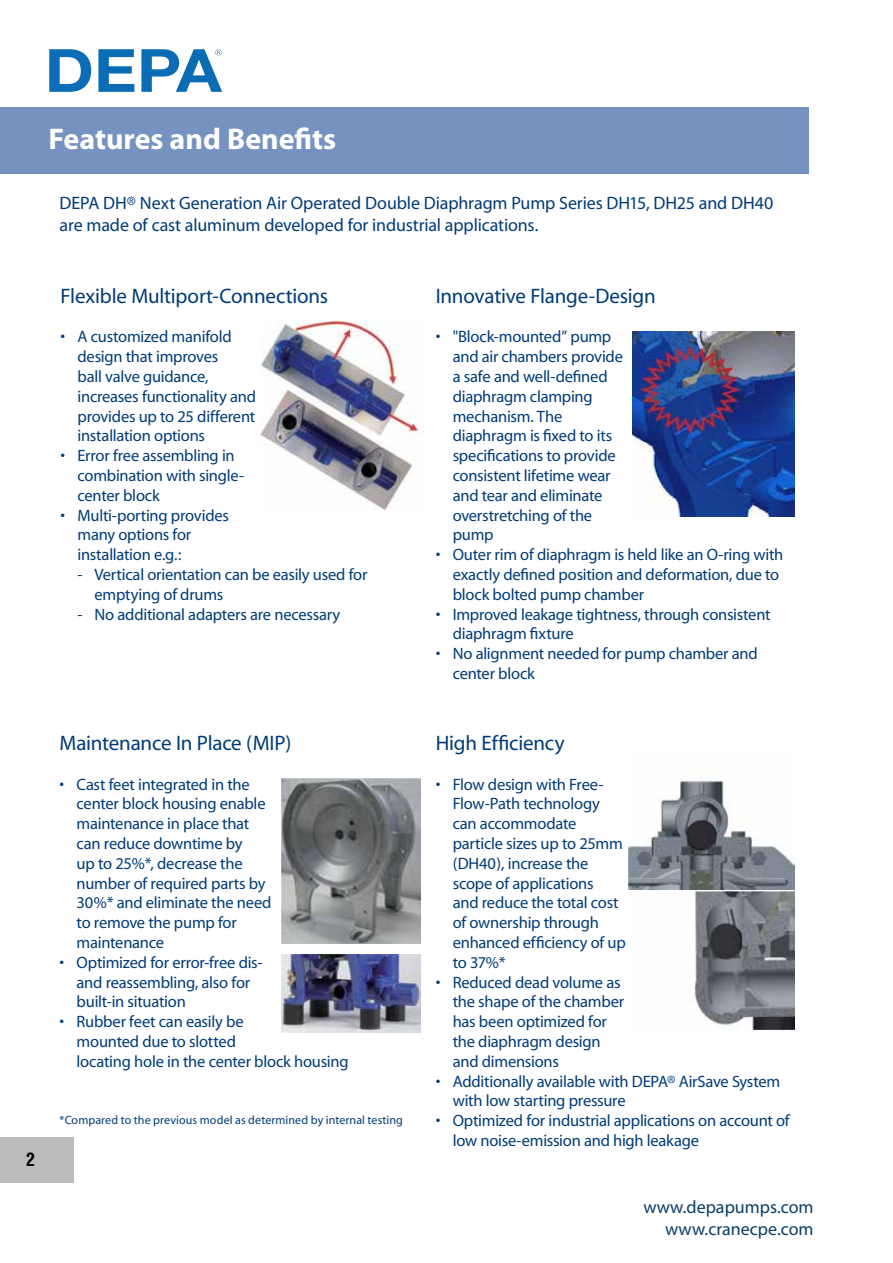
<style>
.page{position:relative;width:893px;height:1263px;background:#fff}
.page>*{position:absolute;margin:0;border:0;box-sizing:border-box;transform-origin:0 0}
.t1{font:700 30px "Myriad";color:#fff}
.t2{font:21px "Myriad";letter-spacing:-.01em;color:#003b78}
.t3{font:18px/21.6px "Myriad";letter-spacing:-.01em;color:#003b78}
.t4{font:18px/21.6px "Myriad Pro";color:#0c3d66;text-align:right}
.t5{font:700 condensed 18px "Helvetica";color:#000}
.t6{font:16.5px/19.8px "Myriad";letter-spacing:-.015em;color:#003b78}
.t7{font:12px "Myriad";letter-spacing:.01em;color:#003b78}
</style>
<div class="page">
<div style="left:0;top:1137px;width:73px;height:46px;background:#babcbe"></div>
<div style="left:0;top:107px;width:808px;height:66px;background:#7592c1"></div>
<svg style="left:49px;top:49px;width:42px;height:43px"></svg>
<svg style="left:98px;top:49px;width:36px;height:43px"></svg>
<svg style="left:141px;top:49px;width:81px;height:43px"></svg>
<img style="left:282px;top:779px;width:138px;height:164px">
<img style="left:261px;top:321px;width:158px;height:189px">
<img style="left:282px;top:955px;width:138px;height:78px">
<img style="left:632px;top:332px;width:162px;height:184px">
<img style="left:628px;top:780px;width:166px;height:249px">
<h1 class="t1" style="left:49px;top:124px;width:289px">Features and Benefits</h1>
<p class="t3" style="left:60px;top:193px;width:715px">DEPA DH® Next Generation Air Operated Double Diaphragm Pump Series DH15, DH25 and DH40 are made of cast aluminum developed for industrial applications.</p>
<p class="t2" style="left:61px;top:285px;width:269px">Flexible Multiport-Connections</p>
<p class="t6" style="left:78px;top:328px;width:180px;text-indent:-17px">• A customized manifold design that improves<br>ball valve guidance, increases functionality and provides up to 25 different installation options</p>
<p class="t6" style="left:78px;top:446px;width:168px;text-indent:-17px">• Error free assembling in combination with single&shy;center block</p>
<p class="t6" style="left:78px;top:506px;width:153px;text-indent:-17px">• Multi-porting provides many options for installation e.g.:</p>
<p class="t6" style="left:95px;top:565px;width:274px;text-indent:-17px">- Vertical orientation can be easily used for emptying of drums</p>
<p class="t6" style="left:78px;top:605px;width:264px">- No additional adapters are necessary</p>
<p class="t2" style="left:436px;top:285px;width:222px">Innovative Flange-Design</p>
<p class="t6" style="left:453px;top:328px;width:172px;text-indent:-17px">• "Block-mounted” pump and air chambers provide a safe and well-defined diaphragm clamping mechanism. The diaphragm is fixed to its specifications to provide consistent lifetime wear and tear and eliminate overstretching of the pump</p>
<p class="t6" style="left:453px;top:545px;width:332px;text-indent:-17px">• Outer rim of diaphragm is held like an O-ring with exactly defined position and deformation, due to block bolted pump chamber</p>
<p class="t6" style="left:453px;top:605px;width:319px;text-indent:-17px">• Improved leakage tightness, through consistent diaphragm fixture</p>
<p class="t6" style="left:453px;top:644px;width:307px;text-indent:-17px">• No alignment needed for pump chamber and center block</p>
<p class="t5" style="left:26px;top:1148px;width:10px">2</p>
<p class="t2" style="left:60px;top:732px;width:233px">Maintenance In Place (MIP)</p>
<p class="t6" style="left:77px;top:775px;width:196px;text-indent:-17px">• Cast feet integrated in the center block housing enable maintenance in place that can reduce downtime by<br>up to 25%*, decrease the number of required parts by<br>30%* and eliminate the need to remove the pump for maintenance</p>
<p class="t6" style="left:77px;top:953px;width:187px;text-indent:-17px">• Optimized for error-free dis&shy;and reassembling, also for built-in situation</p>
<p class="t6" style="left:77px;top:1012px;width:273px;text-indent:-17px">• Rubber feet can easily be<br>mounted due to slotted<br>locating hole in the center block housing</p>
<p class="t7" style="left:60px;top:1114px;width:345px">*Compared to the previous model as determined by internal testing</p>
<p class="t2" style="left:436px;top:732px;width:130px">High Efficiency</p>
<p class="t6" style="left:453px;top:775px;width:175px;text-indent:-17px">• Flow design with Free-<br>Flow-Path technology can accommodate particle sizes up to 25mm (DH40), increase the scope of applications<br>and reduce the total cost of ownership through enhanced efficiency of up to 37%*</p>
<p class="t6" style="left:453px;top:973px;width:173px;text-indent:-17px">• Reduced dead volume as the shape of the chamber has been optimized for the diaphragm design and dimensions</p>
<p class="t6" style="left:453px;top:1072px;width:329px;text-indent:-17px">• Additionally available with DEPA® AirSave System with low starting pressure</p>
<p class="t6" style="left:453px;top:1111px;width:339px;text-indent:-17px">• Optimized for industrial applications on account of low noise-emission and high leakage</p>
<p class="t4" style="left:643px;top:1196px;width:172px">www.depapumps.com www.cranecpe.com</p>
</div>
